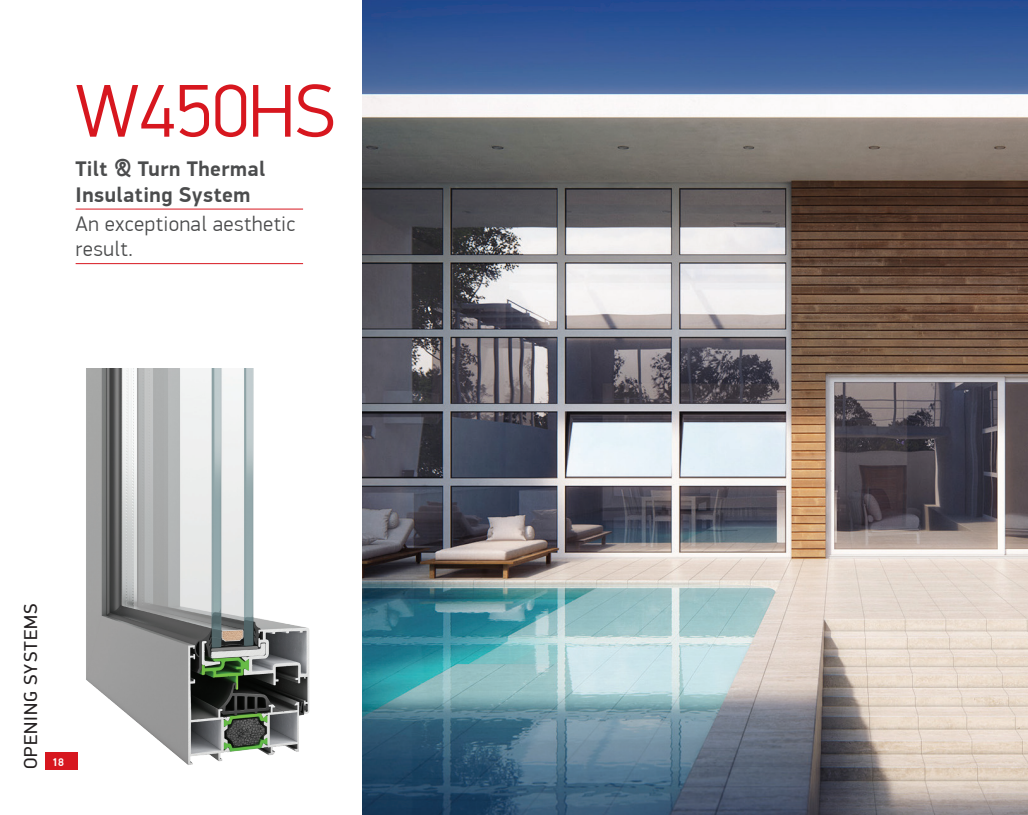
<style>
.page{position:relative;width:1028px;height:815px;background:#fff}
.page>*{position:absolute;margin:0;border:0;box-sizing:border-box;transform-origin:0 0}
.MEGALOS_TITLOS{font:300 75px "PF Din Display Pro";color:#d7171f}
.medium_title{font:700 21.25px/25.5px "PF Din Display Pro";letter-spacing:.025em;color:#4b4c4d}
.medium_title-2{font:300 21.25px/25.5px "PF Din Display Pro";letter-spacing:.025em;color:#4b4c4d}
.καθετος_τίτλος{font:18.75px "PF Din Display Pro";letter-spacing:.05em;color:#231f20}
.t1{font:700 11.25px "PF Din Display Pro";color:#fff}
</style>
<div class="page">
<img style="left:363px;top:0;width:665px;height:815px">
<hr style="left:76px;top:209px;width:227px;height:1px;background:#d7171f">
<hr style="left:76px;top:263px;width:227px;height:1px;background:#d7171f">
<img style="left:74px;top:369px;width:236px;height:401px">
<div style="left:45px;top:753px;width:32px;height:17px;background:#d7171f"></div>
<p class="MEGALOS_TITLOS" style="left:76px;top:68px;width:261px">W450HS</p>
<p class="medium_title" style="left:76px;top:157px;width:191px">Tilt &amp; Turn Thermal<br>Insulating System</p>
<p class="medium_title-2" style="left:76px;top:211px;width:221px">An exceptional aesthetic result.</p>
<p class="καθετος_τίτλος" style="left:20px;top:769px;width:167px;rotate:-90deg">OPENING SYSTEMS</p>
<p class="t1" style="left:52px;top:755px;width:13px">18</p>
</div>
